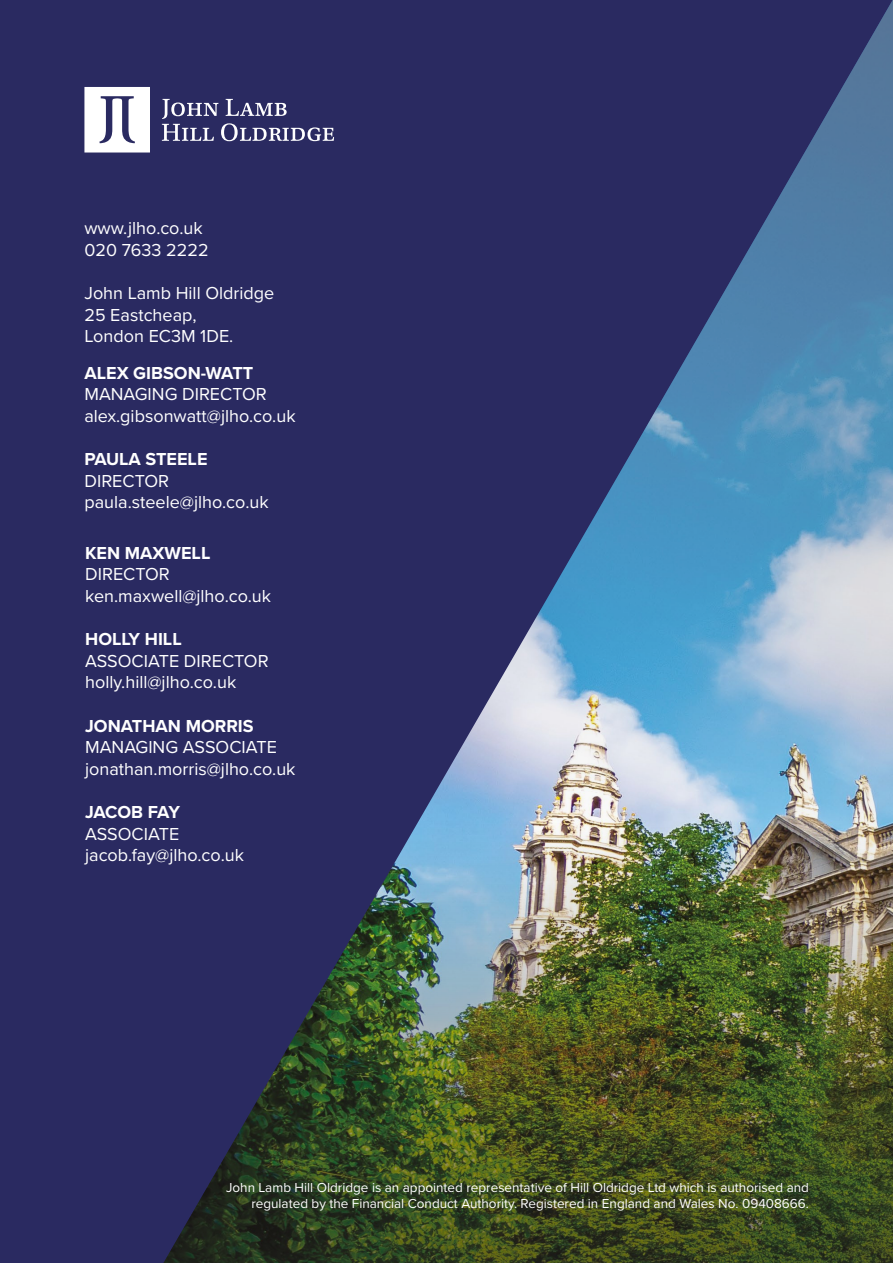
<style>
.page{position:relative;width:893px;height:1263px;background:#2a2a61}
.page>*{position:absolute;margin:0;border:0;box-sizing:border-box;transform-origin:0 0}
.t1{font:18px/21.6px "Proxima Nova";color:#fff}
.t2{font:700 18px "Proxima Nova";color:#fff}
.t3{font:700 18px "Proxima Nova";letter-spacing:-.035em;color:#fff}
.t4{font:13.5px/16.2px "Proxima Nova";color:#fff;text-align:right}
</style>
<div class="page">
<svg style="left:84px;top:87px;width:61px;height:65px"></svg>
<img style="left:145px;top:17px;width:738px;height:1246px">
<svg style="left:883px;top:0;width:10px;height:1263px"></svg>
<p class="t1" style="left:84px;top:217px;width:126px">www.jlho.co.uk<br>020 7633 2222</p>
<p class="t1" style="left:84px;top:281px;width:191px">John Lamb Hill Oldridge<br>25 Eastcheap,<br>London EC3M 1DE.</p>
<p class="t2" style="left:84px;top:359px;width:170px">ALEX GIBSON-WATT</p>
<p class="t1" style="left:84px;top:383px;width:213px">MANAGING DIRECTOR alex.gibsonwatt@jlho.co.uk</p>
<p class="t2" style="left:84px;top:446px;width:125px">PAULA STEELE</p>
<p class="t1" style="left:84px;top:469px;width:186px">DIRECTOR paula.steele@jlho.co.uk</p>
<p class="t2" style="left:85px;top:539px;width:127px">KEN MAXWELL</p>
<p class="t1" style="left:85px;top:563px;width:187px">DIRECTOR ken.maxwell@jlho.co.uk</p>
<p class="t2" style="left:85px;top:626px;width:98px">HOLLY HILL</p>
<p class="t1" style="left:85px;top:649px;width:185px">ASSOCIATE DIRECTOR holly.hill@jlho.co.uk</p>
<p class="t2" style="left:85px;top:712px;width:170px">JONATHAN MORRIS</p>
<p class="t1" style="left:85px;top:736px;width:212px">MANAGING ASSOCIATE jonathan.morris@jlho.co.uk</p>
<p class="t3" style="left:85px;top:799px;width:96px">JACOB FAY</p>
<p class="t1" style="left:85px;top:822px;width:160px">ASSOCIATE jacob.fay@jlho.co.uk</p>
<p class="t4" style="left:226px;top:1179px;width:584px">John Lamb Hill Oldridge is an appointed representative of Hill Oldridge Ltd which is authorised and regulated by the Financial Conduct Authority. Registered in England and Wales No. 09408666.</p>
</div>
